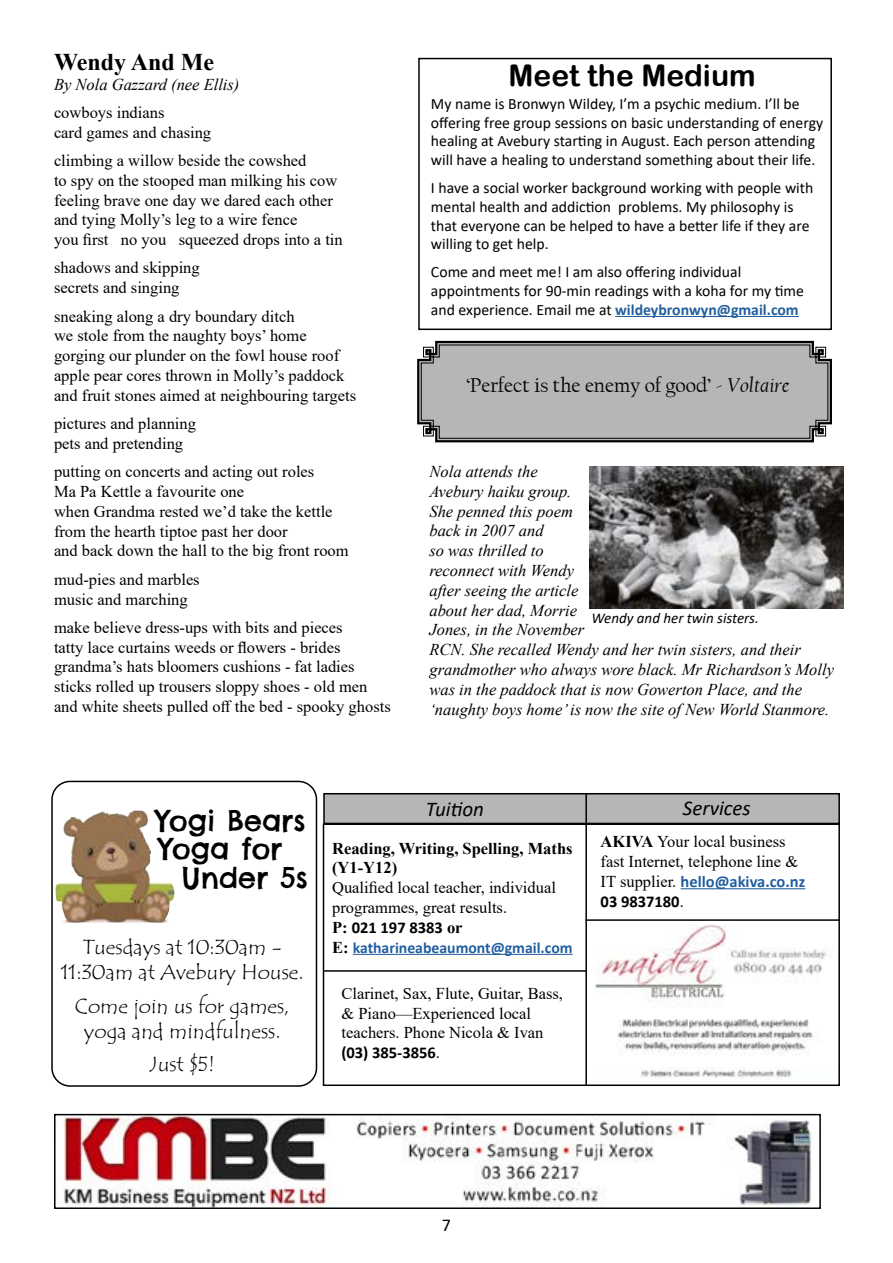
<style>
.page{position:relative;width:893px;height:1263px;background:#fff}
.page>*{position:absolute;margin:0;border:0;box-sizing:border-box;transform-origin:0 0}
.t1{font:30px "Arial Rounded MT Bold";color:#000}
.t2{font:28.5px "Chelsea Market Pro";color:#000}
.t3{font:700 24px "Times New Roman";color:#000}
.t4{font:21px/25.2px "Tempus Sans ITC";color:#000;text-align:center}
.t5{font:21px "Californian FB";color:#000}
.t6{font:italic 21px "Calibri";color:#000}
.t7{font:18px "Calibri";color:#000}
.t8{font:16.5px/19.8px "Times New Roman";color:#000}
.t9{font:italic 16.5px/19.8px "Times New Roman";color:#000}
.t10{font:700 16.5px/19.8px "Calibri";color:#215e9e}
.t11{font:700 16.5px/19.8px "Times New Roman";color:#000}
.t12{font:700 16.5px "Calibri";color:#000}
.t13{font:15.75px/18.9px "Calibri";color:#000}
.t14{font:700 15.75px "Calibri";color:#215e9e}
.t15{font:italic 15px "Calibri";color:#000}
.s1{font-weight:700;color:#215e9e}
.s2{font-style:italic}
.s3{font-weight:700}
.s4{font-family:"Times New Roman";font-weight:400;color:#000}
.s5{color:#000}
.s6{font-family:"Times New Roman"}
.s7{font-family:"Times New Roman";font-size:16.5px;color:#000}
.s8{font-family:"Times New Roman";font-weight:400}
</style>
<div class="page">
<img style="left:590px;top:466px;width:253px;height:143px">
<img style="left:56px;top:811px;width:119px;height:111px">
<div style="left:51px;top:781px;width:266px;height:306px;border:2px solid #000;border-radius:18px"></div>
<img style="left:57px;top:1117px;width:755px;height:89px">
<div style="left:54px;top:1114px;width:767px;height:95px;border:2px solid #000"></div>
<hr style="left:615px;top:316px;width:184px;height:1px;background:#215e9e">
<div style="left:418px;top:58px;width:414px;height:272px;border:2px solid #000"></div>
<svg style="left:417px;top:340px;width:415px;height:103px;background:#a8a9ab"></svg>
<div style="left:323px;top:793px;width:517px;height:31px;background:#b4b6b8;border:2px solid #000"></div>
<hr style="left:681px;top:888px;width:124px;height:1px;background:#215e9e">
<hr style="left:585px;top:919px;width:254px;height:2px;background:#000">
<hr style="left:324px;top:970px;width:262px;height:2px;background:#000">
<hr style="left:353px;top:954px;width:220px;height:1px;background:#215e9e">
<hr style="left:585px;top:794px;width:2px;height:292px;background:#000">
<div style="left:323px;top:823px;width:517px;height:263px;border:2px solid #000"></div>
<img style="left:595px;top:925px;width:232px;height:154px">
<h3 class="t3" style="left:54px;top:44px;width:162px">Wendy And Me</h3>
<p class="t9" style="left:54px;top:74px;width:187px">By Nola Gazzard (nee Ellis)</p>
<p class="t8" style="left:54px;top:102px;width:159px">cowboys indians<br>card games and chasing</p>
<p class="t8" style="left:54px;top:150px;width:290px">climbing a willow beside the cowshed<br>to spy on the stooped man milking his cow feeling brave one day we dared each other and tying Molly’s leg to a wire fence<br>you first no you squeezed drops into a tin</p>
<p class="t8" style="left:54px;top:258px;width:147px">shadows and skipping secrets and singing</p>
<p class="t8" style="left:54px;top:306px;width:304px">sneaking along a dry boundary ditch<br>we stole from the naughty boys’ home gorging our plunder on the fowl house roof apple pear cores thrown in Molly’s paddock and fruit stones aimed at neighbouring targets</p>
<p class="t8" style="left:54px;top:413px;width:144px">pictures and planning pets and pretending</p>
<p class="t8" style="left:54px;top:461px;width:296px">putting on concerts and acting out roles<br>Ma Pa Kettle a favourite one<br>when Grandma rested we’d take the kettle from the hearth tiptoe past her door<br>and back down the hall to the big front room</p>
<p class="t8" style="left:54px;top:569px;width:147px">mud-pies and marbles music and marching</p>
<p class="t8" style="left:54px;top:617px;width:338px">make believe dress-ups with bits and pieces<br>tatty lace curtains weeds or flowers - brides grandma’s hats bloomers cushions - fat ladies sticks rolled up trousers sloppy shoes - old men and white sheets pulled off the bed - spooky ghosts</p>
<h1 class="t1" style="left:508px;top:58px;width:249px">Meet the Medium</h1>
<p class="t13" style="left:431px;top:94px;width:394px">My name is Bronwyn Wildey, I’m a psychic medium. I’ll be offering free group sessions on basic understanding of energy healing at Avebury starting in August. Each person attending will have a healing to understand something about their life.</p>
<p class="t13" style="left:431px;top:178px;width:384px">I have a social worker background working with people with mental health and addiction problems. My philosophy is that everyone can be helped to have a better life if they are willing to get help.</p>
<p class="t13" style="left:431px;top:262px;width:374px">Come and meet me! I am also offering individual appointments for 90-min readings with a koha for my time and experience. Email me at <span class="s1">wildeybronwyn@gmail.com</span></p>
<p class="t5" style="left:466px;top:374px;width:325px">‘Perfect is the enemy of good’ - <span class="s2">Voltaire</span></p>
<p class="t9" style="left:429px;top:461px;width:406px">Nola attends the<br>Avebury haiku group.<br>She penned this poem<br>back in 2007 and<br>so was thrilled to<br>reconnect with Wendy<br>after seeing the article<br>about her dad, Morrie<br>Jones, in the November<br>RCN. She recalled Wendy and her twin sisters, and their grandmother who always wore black. Mr Richardson’s Molly was in the paddock that is now Gowerton Place, and the ‘naughty boys home’ is now the site of New World Stanmore.</p>
<p class="t15" style="left:591px;top:608px;width:169px">Wendy and her twin sisters.</p>
<h2 class="t2" style="left:156px;top:802px;width:151px">Yogi Bears</h2>
<h2 class="t2" style="left:159px;top:831px;width:125px">Yoga for</h2>
<h2 class="t2" style="left:181px;top:859px;width:128px">Under 5s</h2>
<p class="t4" style="left:61px;top:934px;width:245px">Tuesdays at 10:30am -<br>11:30am at Avebury House.</p>
<p class="t4" style="left:75px;top:993px;width:216px">Come join us for games, yoga and mindfulness.</p>
<p class="t4" style="left:150px;top:1052px;width:67px">Just $5!</p>
<p class="t6" style="left:426px;top:794px;width:60px">Tuition</p>
<p class="t6" style="left:683px;top:793px;width:69px">Services</p>
<p class="t8" style="left:601px;top:831px;width:199px"><span class="s3">AKIVA</span> Your local business fast Internet, telephone line &amp;</p>
<p class="t10" style="left:601px;top:871px;width:206px"><span class="s4">IT supplier.</span> hello@akiva.co.nz<br><span class="s5">03 9837180</span><span class="s4">.</span></p>
<p class="t11" style="left:332px;top:838px;width:242px">Reading, Writing, Spelling, Maths (Y1-Y12)</p>
<p class="t8" style="left:332px;top:877px;width:225px">Qualified local teacher, individual programmes, great results.</p>
<p class="t12" style="left:332px;top:916px;width:132px"><span class="s6">P:</span> 021 197 8383 <span class="s6">or</span></p>
<p class="t14" style="left:332px;top:936px;width:242px"><span class="s7">E:</span> katharineabeaumont@gmail.com</p>
<p class="t8" style="left:341px;top:983px;width:223px">Clarinet, Sax, Flute, Guitar, Bass, &amp; Piano—Experienced local teachers. Phone Nicola &amp; Ivan</p>
<p class="t12" style="left:341px;top:1041px;width:100px">(03) 385-3856<span class="s8">.</span></p>
<p class="t7" style="left:442px;top:1212px;width:11px">7</p>
</div>
